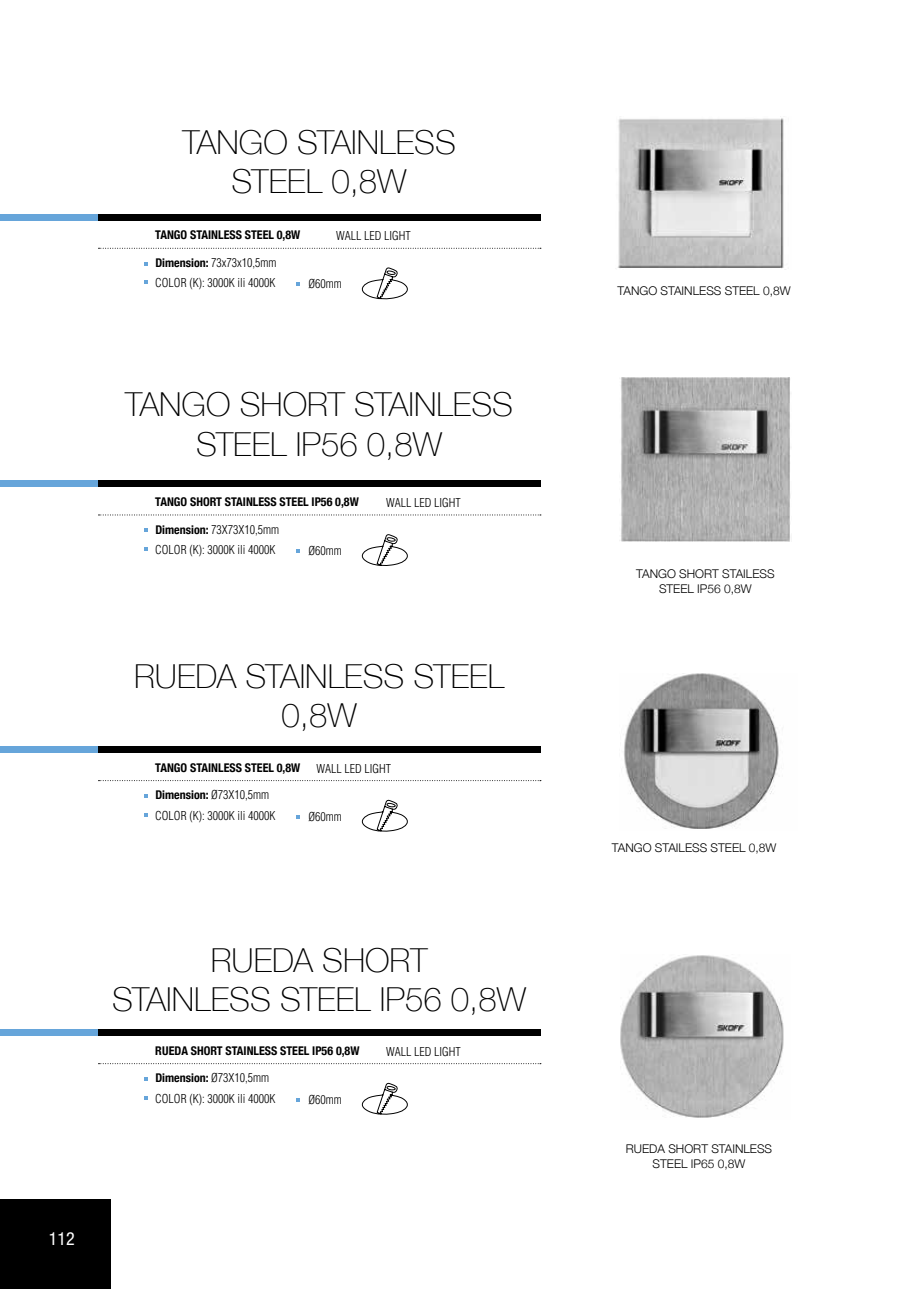
<style>
.page{position:relative;width:919px;height:1289px;background:#fff}
.page>*{position:absolute;margin:0;border:0;box-sizing:border-box;transform-origin:0 0}
.t1{font:100 33px/39.6px "Helvetica Neue";color:#000;text-align:center}
.t2{font:condensed 18px "Helvetica Neue";color:#fff}
.t3{font:300 12px "Helvetica Compressed";color:#000}
.t4{font:700 condensed 12px "Helvetica Neue";color:#000}
.t5{font:300 12px/14.4px "Helvetica Neue";color:#000;text-align:center}
.s1{font-family:"Helvetica Neue";font-weight:700;font-stretch:condensed}
.s2{font-family:"Helvetica Compressed";font-weight:300;font-stretch:normal}
</style>
<div class="page">
<div style="left:0;top:1199px;width:111px;height:89px;background:#000"></div>
<img style="left:618px;top:116px;width:166px;height:153px">
<img style="left:619px;top:378px;width:172px;height:164px">
<img style="left:624px;top:673px;width:155px;height:156px">
<img style="left:620px;top:955px;width:164px;height:163px">
<svg style="left:98px;top:248px;width:443px;height:1px"></svg>
<svg style="left:98px;top:514px;width:443px;height:1px"></svg>
<svg style="left:98px;top:780px;width:443px;height:1px"></svg>
<svg style="left:98px;top:1063px;width:443px;height:1px"></svg>
<svg style="left:144px;top:262px;width:4px;height:3px"></svg>
<svg style="left:144px;top:529px;width:4px;height:3px"></svg>
<svg style="left:144px;top:794px;width:4px;height:3px"></svg>
<svg style="left:144px;top:1077px;width:4px;height:3px"></svg>
<svg style="left:144px;top:280px;width:4px;height:4px"></svg>
<svg style="left:144px;top:547px;width:4px;height:3px"></svg>
<svg style="left:144px;top:813px;width:4px;height:3px"></svg>
<svg style="left:144px;top:1096px;width:4px;height:3px"></svg>
<svg style="left:361px;top:267px;width:47px;height:33px"></svg>
<svg style="left:361px;top:534px;width:47px;height:32px"></svg>
<svg style="left:361px;top:799px;width:47px;height:33px"></svg>
<svg style="left:361px;top:1082px;width:47px;height:33px"></svg>
<div style="left:98px;top:214px;width:442px;height:6px;background:#000"></div>
<div style="left:98px;top:480px;width:442px;height:7px;background:#000"></div>
<div style="left:98px;top:746px;width:442px;height:6px;background:#000"></div>
<div style="left:98px;top:1029px;width:442px;height:6px;background:#000"></div>
<div style="left:0;top:214px;width:98px;height:6px;background:#66a5da"></div>
<div style="left:0;top:480px;width:98px;height:7px;background:#66a5da"></div>
<div style="left:0;top:746px;width:98px;height:6px;background:#66a5da"></div>
<div style="left:0;top:1029px;width:98px;height:6px;background:#66a5da"></div>
<h1 class="t1" style="left:182px;top:121px;width:275px">TANGO STAINLESS<br>STEEL 0,8W</h1>
<p class="t4" style="left:155px;top:225px;width:147px">TANGO STAINLESS STEEL 0,8W</p>
<p class="t3" style="left:155px;top:255px;width:123px"><span class="s1">Dimension:</span> 73x73x10,5mm</p>
<p class="t3" style="left:155px;top:276px;width:121px">COLOR (K): 3000K ili 4000K</p>
<p class="t3" style="left:336px;top:229px;width:76px">WALL LED LIGHT</p>
<p class="t3" style="left:308px;top:277px;width:35px">Ø60mm</p>
<h1 class="t1" style="left:125px;top:383px;width:389px">TANGO SHORT STAINLESS<br>STEEL IP56 0,8W</h1>
<p class="t4" style="left:155px;top:491px;width:205px">TANGO SHORT STAINLESS STEEL IP56 0,8W</p>
<p class="t3" style="left:155px;top:522px;width:125px"><span class="s1">Dimension:</span> 73X73X10,5mm</p>
<p class="t3" style="left:155px;top:542px;width:121px">COLOR (K): 3000K ili 4000K</p>
<p class="t3" style="left:308px;top:543px;width:35px">Ø60mm</p>
<p class="t3" style="left:386px;top:495px;width:76px">WALL LED LIGHT</p>
<h1 class="t1" style="left:134px;top:654px;width:371px">RUEDA STAINLESS STEEL<br>0,8W</h1>
<p class="t4" style="left:155px;top:757px;width:147px">TANGO STAINLESS STEEL 0,8W</p>
<p class="t4" style="left:155px;top:785px;width:115px">Dimension: <span class="s2">Ø73X10,5mm</span></p>
<p class="t3" style="left:155px;top:808px;width:121px">COLOR (K): 3000K ili 4000K</p>
<p class="t3" style="left:316px;top:761px;width:76px">WALL LED LIGHT</p>
<p class="t3" style="left:308px;top:809px;width:35px">Ø60mm</p>
<h1 class="t1" style="left:112px;top:938px;width:415px">RUEDA SHORT<br>STAINLESS STEEL IP56 0,8W</h1>
<p class="t4" style="left:155px;top:1040px;width:206px">RUEDA SHORT STAINLESS STEEL IP56 0,8W</p>
<p class="t4" style="left:155px;top:1067px;width:115px">Dimension: <span class="s2">Ø73X10,5mm</span></p>
<p class="t3" style="left:155px;top:1091px;width:121px">COLOR (K): 3000K ili 4000K</p>
<p class="t3" style="left:308px;top:1092px;width:35px">Ø60mm</p>
<p class="t3" style="left:386px;top:1044px;width:76px">WALL LED LIGHT</p>
<h2 class="t2" style="left:49px;top:1228px;width:27px">112</h2>
<p class="t5" style="left:617px;top:282px;width:174px">TANGO STAINLESS STEEL 0,8W</p>
<p class="t5" style="left:636px;top:566px;width:140px">TANGO SHORT STAILESS<br>STEEL IP56 0,8W</p>
<p class="t5" style="left:612px;top:840px;width:166px">TANGO STAILESS STEEL 0,8W</p>
<p class="t5" style="left:625px;top:1141px;width:148px">RUEDA SHORT STAINLESS<br>STEEL IP65 0,8W</p>
</div>
